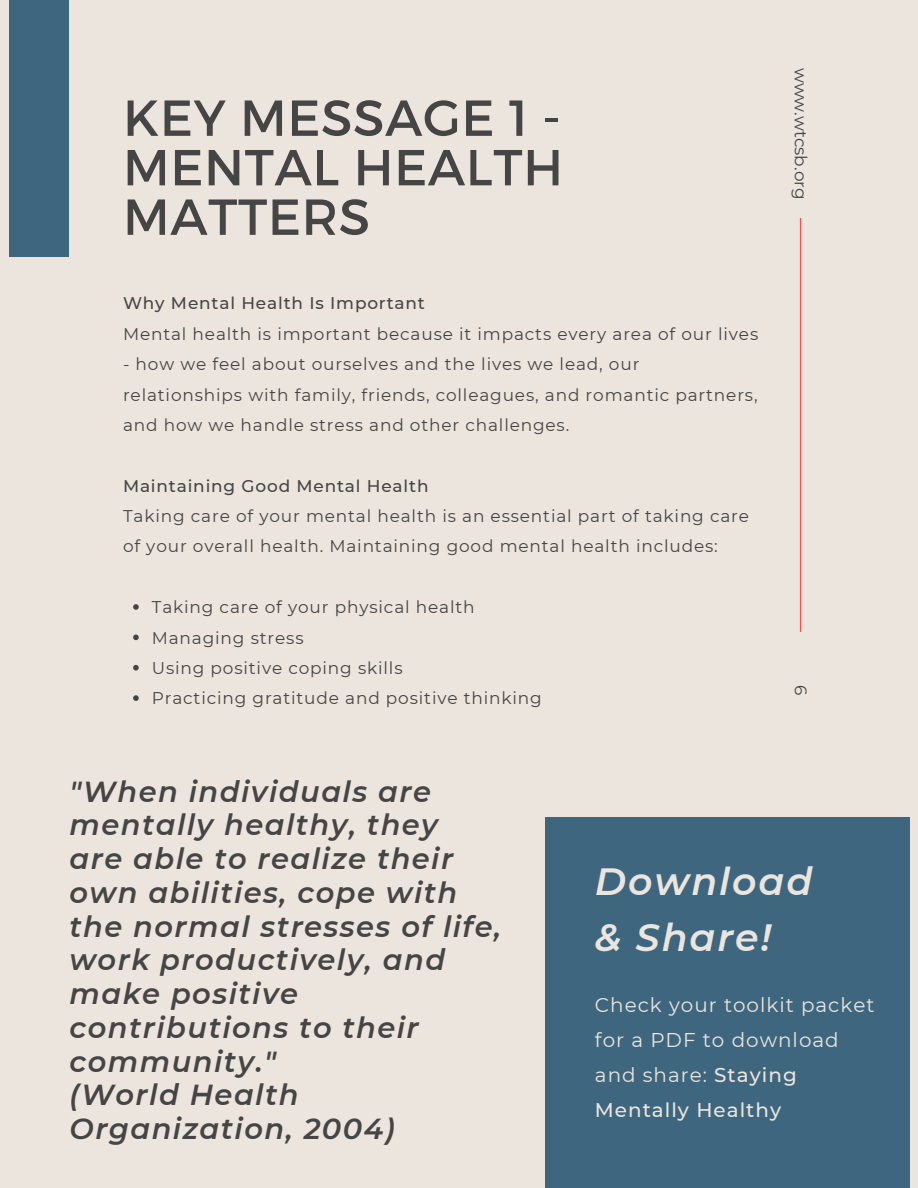
<style>
.page{position:relative;width:918px;height:1188px;background:#ebe5dd}
.page>*{position:absolute;margin:0;border:0;box-sizing:border-box;transform-origin:0 0}
.t1{font:50.55px/49.5px "Montserrat";letter-spacing:.01em;color:#454545;text-align:justify}
.t2{font:italic 600 37.95px/55.2px "Montserrat";letter-spacing:.05em;color:#ebe5dd}
.t3{font:italic 600 28.95px/33.8px "Montserrat";letter-spacing:.05em;color:#454545}
.t4{font:19.95px/34.8px "Montserrat";letter-spacing:.05em;color:#ebe5dd}
.t5{font:16.95px/30.3px "Montserrat";letter-spacing:.05em;color:#454545}
.t6{font:500 16.95px "Montserrat";letter-spacing:.05em;color:#454545}
.t7{font:16.95px "Montserrat";color:#454545}
.s1{font-weight:500}
</style>
<div class="page">
<div style="left:9px;top:0;width:60px;height:256px;background:#3e677f"></div>
<hr style="left:800px;top:218px;width:1px;height:414px;background:#fe4a49">
<svg style="left:133px;top:604px;width:6px;height:6px"></svg>
<svg style="left:133px;top:635px;width:6px;height:5px"></svg>
<svg style="left:133px;top:665px;width:6px;height:6px"></svg>
<svg style="left:133px;top:695px;width:6px;height:6px"></svg>
<div style="left:545px;top:818px;width:364px;height:370px;background:#3e677f"></div>
<h1 class="t1" style="left:123px;top:91px;width:442px">KEY MESSAGE 1 - MENTAL HEALTH MATTERS</h1>
<p class="t6" style="left:123px;top:293px;width:303px">Why Mental Health Is Important</p>
<p class="t5" style="left:123px;top:319px;width:637px">Mental health is important because it impacts every area of our lives</p>
<p class="t5" style="left:123px;top:349px;width:636px">- how we feel about ourselves and the lives we lead, our relationships with family, friends, colleagues, and romantic partners, and how we handle stress and other challenges.</p>
<p class="t6" style="left:123px;top:475px;width:307px">Maintaining Good Mental Health</p>
<p class="t5" style="left:123px;top:501px;width:628px">Taking care of your mental health is an essential part of taking care of your overall health. Maintaining good mental health includes:</p>
<p class="t5" style="left:152px;top:592px;width:392px">Taking care of your physical health<br>Managing stress<br>Using positive coping skills<br>Practicing gratitude and positive thinking</p>
<p class="t7" style="left:811px;top:68px;width:133px;rotate:90deg">www.wtcsb.org</p>
<p class="t5" style="left:816px;top:685px;width:12px;rotate:90deg">6</p>
<h3 class="t3" style="left:70px;top:774px;width:433px">"When individuals are mentally healthy, they<br>are able to realize their own abilities, cope with the normal stresses of life, work productively, and make positive contributions to their community."<br>(World Health<br>Organization, 2004)</h3>
<h2 class="t2" style="left:595px;top:854px;width:219px">Download &amp; Share!</h2>
<p class="t4" style="left:595px;top:988px;width:281px">Check your toolkit packet for a PDF to download and share: <span class="s1">Staying<br>Mentally Healthy</span></p>
</div>
